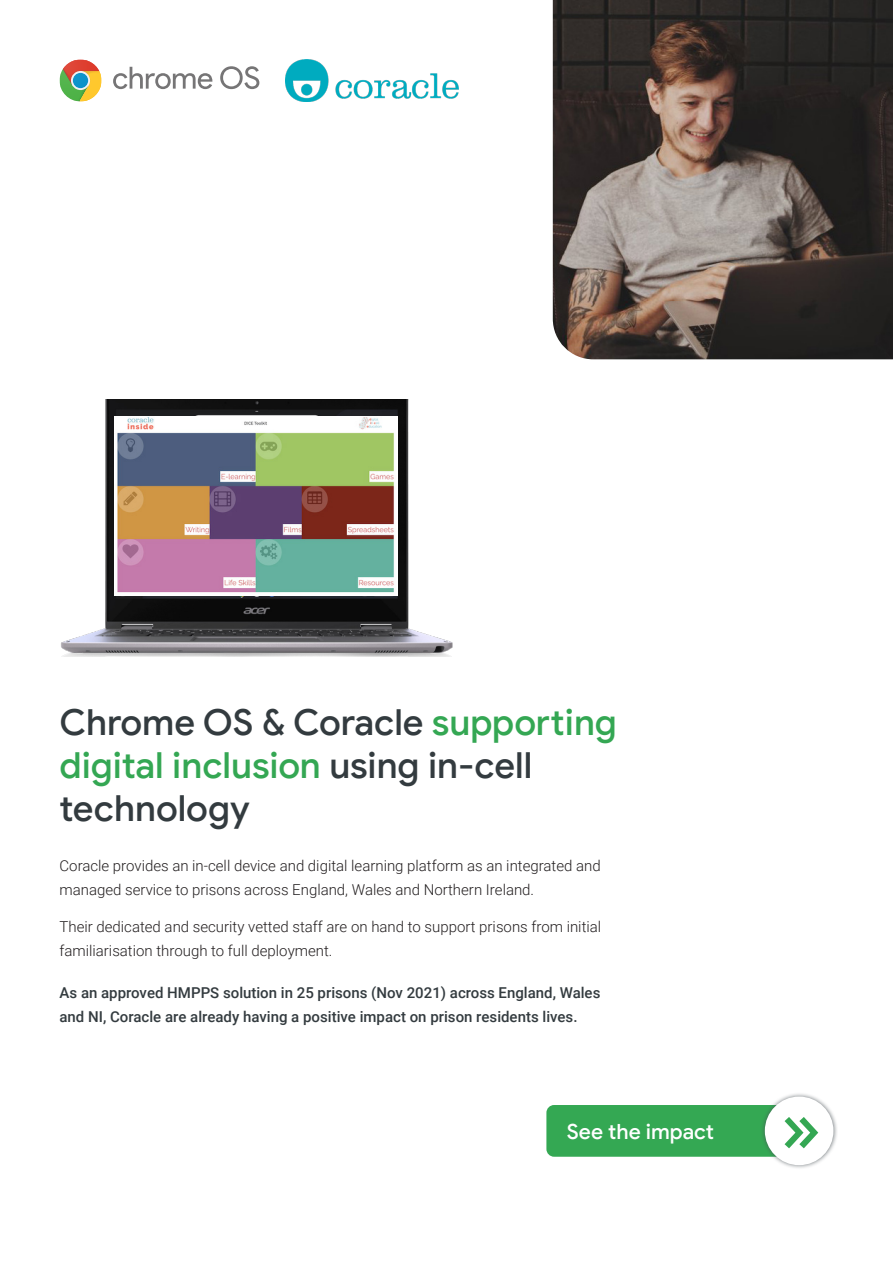
<style>
.page{position:relative;width:893px;height:1263px;background:#fff}
.page>*{position:absolute;margin:0;border:0;box-sizing:border-box;transform-origin:0 0}
.t1{font:500 36px/43.2px "Google Sans";letter-spacing:-.005em;color:#333b3f}
.t2{font:500 21px "Google Sans";color:#fff}
.t3{font:300 15px/24px "Roboto";color:#231f20}
.t4{font:500 15px/24px "Roboto";color:#333b3f}
.s1{color:#34a753}
</style>
<div class="page">
<img style="left:286px;top:60px;width:172px;height:41px">
<div style="left:546px;top:1105px;width:255px;height:52px;background:#34a853;border-radius:8px"></div>
<div style="left:760px;top:1092px;width:78px;height:77px;background:#4b5358;opacity:.75"></div>
<div style="left:765px;top:1096px;width:68px;height:69px;background:#fff;border-radius:50%"></div>
<svg style="left:785px;top:1117px;width:33px;height:31px"></svg>
<img style="left:553px;top:0;width:340px;height:359px">
<img style="left:61px;top:399px;width:392px;height:257px">
<img style="left:114px;top:417px;width:283px;height:178px">
<svg style="left:60px;top:60px;width:41px;height:41px"></svg>
<svg style="left:60px;top:60px;width:41px;height:41px"></svg>
<svg style="left:113px;top:67px;width:99px;height:22px"></svg>
<svg style="left:220px;top:66px;width:39px;height:23px"></svg>
<p class="t1" style="left:60px;top:701px;width:559px">Chrome OS &amp; Coracle <span class="s1">supporting digital inclusion</span> using in-cell technology</p>
<p class="t3" style="left:60px;top:853px;width:543px">Coracle provides an in-cell device and digital learning platform as an integrated and managed service to prisons across England, Wales and Northern Ireland.</p>
<p class="t3" style="left:60px;top:914px;width:543px">Their dedicated and security vetted staff are on hand to support prisons from initial familiarisation through to full deployment.</p>
<p class="t4" style="left:60px;top:980px;width:542px">As an approved HMPPS solution in 25 prisons (Nov 2021) across England, Wales and NI, Coracle are already having a positive impact on prison residents lives.</p>
<p class="t2" style="left:567px;top:1118px;width:149px">See the impact</p>
</div>
